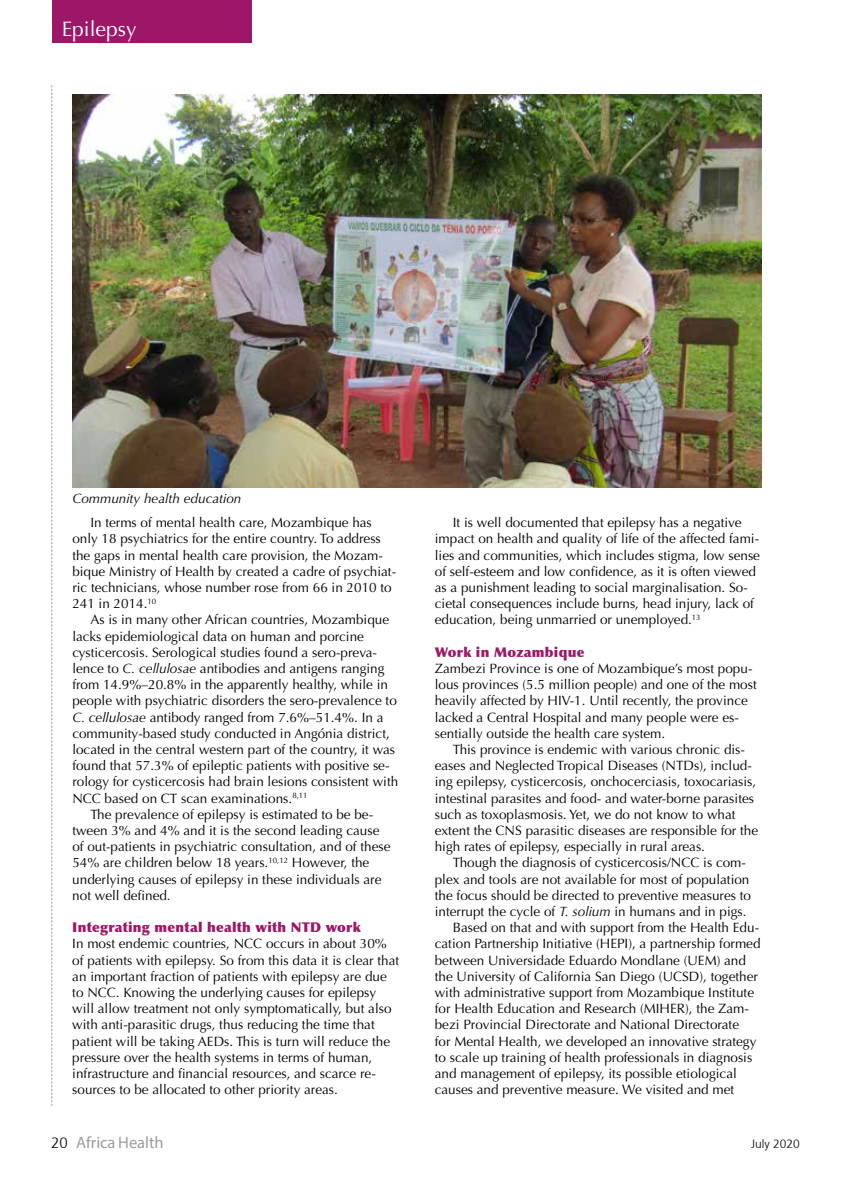
<style>
.page{position:relative;width:851px;height:1191px;background:#fff}
.page>*{position:absolute;margin:0;border:0;box-sizing:border-box;transform-origin:0 0}
.t1{font:21px "Optima";color:#fff}
.t2{font:16.5px "Myriad Pro";color:#9d9d9c}
.t3{font:13.5px/16.2px "Optima";color:#000}
.t4{font:900 13.5px "Optima";letter-spacing:.02em;color:#9c1767}
.t5{font:italic 13.5px "Optima";color:#000}
.t6{font:300 12px "Frutiger";color:#000}
.s1{font-style:italic}
.s2{font-family:"Frutiger";font-weight:300;font-size:15px;color:#000}
</style>
<div class="page">
<svg style="left:51px;top:85px;width:1px;height:1021px"></svg>
<div style="left:52px;top:0;width:200px;height:42px;background:#9c1767"></div>
<img style="left:72px;top:94px;width:689px;height:393px">
<h1 class="t1" style="left:62px;top:17px;width:76px">Epilepsy</h1>
<h1 class="t1" style="left:80px;top:17px;width:67px">Feature</h1>
<p class="t5" style="left:72px;top:490px;width:171px">Community health education</p>
<p class="t3" style="left:72px;top:514px;width:325px;text-indent:18px">In terms of mental health care, Mozambique has only 18 psychiatrics for the entire country. To address the gaps in mental health care provision, the Mozam&shy;bique Ministry of Health by created a cadre of psychiat&shy;ric technicians, whose number rose from 66 in 2010 to 241 in 2014.<sup>10</sup></p>
<p class="t3" style="left:90px;top:612px;width:300px">As is in many other African countries, Mozambique</p>
<p class="t3" style="left:72px;top:628px;width:293px">lacks epidemiological data on human and porcine</p>
<p class="t3" style="left:72px;top:644px;width:306px">cysticercosis. Serological studies found a sero-preva-</p>
<p class="t3" style="left:72px;top:660px;width:313px">lence to <span class="s1">C. cellulosae</span> antibodies and antigens ranging</p>
<p class="t3" style="left:72px;top:676px;width:317px">from 14.9%–20.8% in the apparently healthy, while in</p>
<p class="t3" style="left:72px;top:693px;width:326px">people with psychiatric disorders the sero-prevalence to</p>
<p class="t3" style="left:72px;top:709px;width:312px"><span class="s1">C. cellulosae</span> antibody ranged from 7.6%–51.4%. In a</p>
<p class="t3" style="left:72px;top:725px;width:319px">community-based study conducted in Angónia district,</p>
<p class="t3" style="left:72px;top:741px;width:324px">located in the central western part of the country, it was</p>
<p class="t3" style="left:72px;top:757px;width:319px">found that 57.3% of epileptic patients with positive se-</p>
<p class="t3" style="left:72px;top:774px;width:327px">rology for cysticercosis had brain lesions consistent with</p>
<p class="t3" style="left:72px;top:790px;width:237px">NCC based on CT scan examinations.<sup>8,11</sup></p>
<p class="t3" style="left:90px;top:806px;width:284px">The prevalence of epilepsy is estimated to be be-</p>
<p class="t3" style="left:72px;top:822px;width:308px">tween 3% and 4% and it is the second leading cause</p>
<p class="t3" style="left:72px;top:838px;width:319px">of out-patients in psychiatric consultation, and of these</p>
<p class="t3" style="left:72px;top:855px;width:298px">54% are children below 18 years.<sup>10,12</sup> However, the</p>
<p class="t3" style="left:72px;top:871px;width:310px">underlying causes of epilepsy in these individuals are</p>
<p class="t3" style="left:72px;top:887px;width:100px">not well defined.</p>
<p class="t4" style="left:72px;top:919px;width:290px">Integrating mental health with NTD work</p>
<p class="t3" style="left:72px;top:936px;width:328px">In most endemic countries, NCC occurs in about 30% of patients with epilepsy. So from this data it is clear that an important fraction of patients with epilepsy are due to NCC. Knowing the underlying causes for epilepsy will allow treatment not only symptomatically, but also with anti-parasitic drugs, thus reducing the time that patient will be taking AEDs. This is turn will reduce the pressure over the health systems in terms of human, infrastructure and financial resources, and scarce re&shy;sources to be allocated to other priority areas.</p>
<p class="t3" style="left:435px;top:514px;width:326px;text-indent:18px">It is well documented that epilepsy has a negative impact on health and quality of life of the affected fami&shy;lies and communities, which includes stigma, low sense of self-esteem and low confidence, as it is often viewed as a punishment leading to social marginalisation. So&shy;cietal consequences include burns, head injury, lack of education, being unmarried or unemployed.<sup>13</sup></p>
<p class="t4" style="left:435px;top:644px;width:151px">Work in Mozambique</p>
<p class="t3" style="left:435px;top:660px;width:323px">Zambezi Province is one of Mozambique’s most popu&shy;lous provinces (5.5 million people) and one of the most heavily affected by HIV-1. Until recently, the province lacked a Central Hospital and many people were es&shy;sentially outside the health care system.</p>
<p class="t3" style="left:435px;top:741px;width:325px;text-indent:18px">This province is endemic with various chronic dis&shy;eases and Neglected Tropical Diseases (NTDs), includ&shy;ing epilepsy, cysticercosis, onchocerciasis, toxocariasis, intestinal parasites and food- and water-borne parasites such as toxoplasmosis. Yet, we do not know to what extent the CNS parasitic diseases are responsible for the high rates of epilepsy, especially in rural areas.</p>
<p class="t3" style="left:453px;top:855px;width:295px">Though the diagnosis of cysticercosis/NCC is com-</p>
<p class="t3" style="left:435px;top:871px;width:316px">plex and tools are not available for most of population</p>
<p class="t3" style="left:435px;top:887px;width:318px">the focus should be directed to preventive measures to</p>
<p class="t3" style="left:435px;top:903px;width:313px">interrupt the cycle of <span class="s1">T. solium</span> in humans and in pigs.</p>
<p class="t3" style="left:453px;top:919px;width:308px">Based on that and with support from the Health Edu-</p>
<p class="t3" style="left:435px;top:936px;width:327px">cation Partnership Initiative (HEPI), a partnership formed</p>
<p class="t3" style="left:435px;top:952px;width:312px">between Universidade Eduardo Mondlane (UEM) and</p>
<p class="t3" style="left:435px;top:968px;width:324px">the University of California San Diego (UCSD), together</p>
<p class="t3" style="left:435px;top:984px;width:321px">with administrative support from Mozambique Institute</p>
<p class="t3" style="left:435px;top:1000px;width:315px">for Health Education and Research (MIHER), the Zam-</p>
<p class="t3" style="left:435px;top:1017px;width:306px">bezi Provincial Directorate and National Directorate</p>
<p class="t3" style="left:435px;top:1033px;width:323px">for Mental Health, we developed an innovative strategy</p>
<p class="t3" style="left:435px;top:1049px;width:319px">to scale up training of health professionals in diagnosis</p>
<p class="t3" style="left:435px;top:1065px;width:303px">and management of epilepsy, its possible etiological</p>
<p class="t3" style="left:435px;top:1081px;width:301px">causes and preventive measure. We visited and met</p>
<p class="t2" style="left:51px;top:1132px;width:114px"><span class="s2">20</span> Africa Health</p>
<p class="t6" style="left:751px;top:1138px;width:50px">July 2020</p>
</div>
